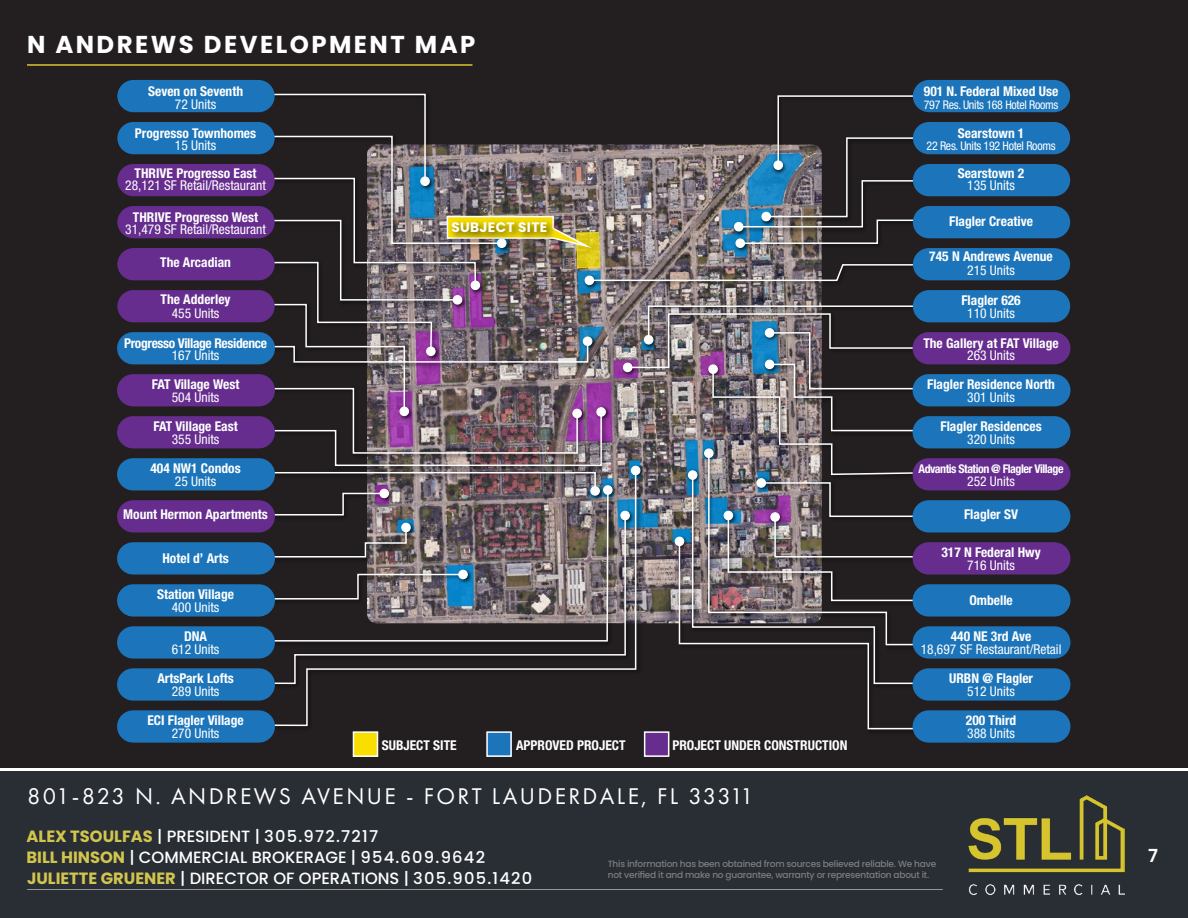
<style>
.page{position:relative;width:1188px;height:918px;background:#fff}
.page>*{position:absolute;margin:0;border:0;box-sizing:border-box;transform-origin:0 0}
.Project_Name__Black__Align_to_Left{font:700 24.45px "Poppins";letter-spacing:.1em;color:#fff}
.t1{font:23.55px "Futura PT";letter-spacing:.1em;color:#fff}
.t2{font:600 18px "Poppins";color:#fff}
.t3{font:500 16.35px "Poppins";color:#fff}
.t4{font:700 13.65px "Poppins";letter-spacing:.025em;color:#fff}
.t5{font:700 condensed 13.5px/13.5px "Helvetica Neue LT Pro";color:#fff;text-align:center}
.t6{font:condensed 13.5px/13.5px "Helvetica Neue LT Pro";color:#fff;text-align:center}
.t7{font:700 condensed 13.5px/12px "Helvetica Neue LT Pro";letter-spacing:-.025em;color:#fff;text-align:center}
.t8{font:condensed 12px "Helvetica Neue LT Pro";letter-spacing:-.025em;color:#fff}
.t9{font:700 condensed 12px "Helvetica Neue LT Pro";letter-spacing:-.04em;color:#fff}
.t10{font:500 9px "Poppins";letter-spacing:-.025em;color:#7d7d7d}
.s1{font-weight:400}
.s2{font-weight:700}
.s3{font-weight:700;color:#d2c54e}
</style>
<div class="page">
<div style="left:0;top:771px;width:1188px;height:147px;background:#292e35"></div>
<hr style="left:27px;top:889px;width:916px;height:1px;background:#969696">
<img style="left:968px;top:795px;width:156px;height:101px">
<div style="left:0;top:0;width:1188px;height:767px;background:#231f20"></div>
<svg style="left:867px;top:646px;width:54px;height:84px"></svg>
<div style="left:117px;top:80px;width:158px;height:32px;background:#1c75ba;border-radius:16px"></div>
<div style="left:117px;top:122px;width:158px;height:32px;background:#1c75ba;border-radius:16px"></div>
<div style="left:117px;top:164px;width:158px;height:32px;background:#662d8f;border-radius:16px"></div>
<div style="left:117px;top:206px;width:158px;height:32px;background:#662d8f;border-radius:16px"></div>
<div style="left:117px;top:248px;width:158px;height:32px;background:#662d8f;border-radius:16px"></div>
<div style="left:117px;top:290px;width:158px;height:32px;background:#662d8f;border-radius:16px"></div>
<div style="left:117px;top:332px;width:158px;height:32px;background:#1c75ba;border-radius:16px"></div>
<div style="left:117px;top:374px;width:158px;height:32px;background:#662d8f;border-radius:16px"></div>
<div style="left:117px;top:416px;width:158px;height:32px;background:#662d8f;border-radius:16px"></div>
<div style="left:117px;top:458px;width:158px;height:32px;background:#1c75ba;border-radius:16px"></div>
<div style="left:117px;top:500px;width:158px;height:32px;background:#662d8f;border-radius:16px"></div>
<div style="left:117px;top:542px;width:158px;height:33px;background:#1c75ba;border-radius:16px"></div>
<div style="left:117px;top:584px;width:158px;height:33px;background:#1c75ba;border-radius:16px"></div>
<div style="left:117px;top:626px;width:158px;height:33px;background:#1c75ba;border-radius:16px"></div>
<svg style="left:128px;top:489px;width:509px;height:238px"></svg>
<div style="left:117px;top:668px;width:158px;height:33px;background:#1c75ba;border-radius:16px"></div>
<div style="left:117px;top:710px;width:158px;height:33px;background:#1c75ba;border-radius:16px"></div>
<div style="left:913px;top:122px;width:157px;height:32px;background:#1c75ba;border-radius:16px"></div>
<div style="left:913px;top:164px;width:157px;height:32px;background:#1c75ba;border-radius:16px"></div>
<div style="left:913px;top:206px;width:157px;height:32px;background:#1c75ba;border-radius:16px"></div>
<div style="left:913px;top:248px;width:157px;height:32px;background:#1c75ba;border-radius:16px"></div>
<div style="left:913px;top:290px;width:157px;height:32px;background:#1c75ba;border-radius:16px"></div>
<div style="left:913px;top:332px;width:157px;height:32px;background:#662d8f;border-radius:16px"></div>
<div style="left:913px;top:374px;width:157px;height:32px;background:#1c75ba;border-radius:16px"></div>
<div style="left:913px;top:416px;width:157px;height:32px;background:#1c75ba;border-radius:16px"></div>
<div style="left:913px;top:458px;width:157px;height:32px;background:#662d8f;border-radius:16px"></div>
<div style="left:913px;top:500px;width:157px;height:32px;background:#1c75ba;border-radius:16px"></div>
<div style="left:913px;top:542px;width:157px;height:33px;background:#662d8f;border-radius:16px"></div>
<div style="left:913px;top:584px;width:157px;height:33px;background:#1c75ba;border-radius:16px"></div>
<div style="left:913px;top:626px;width:157px;height:33px;background:#1c75ba;border-radius:16px"></div>
<div style="left:913px;top:668px;width:157px;height:33px;background:#1c75ba;border-radius:16px"></div>
<div style="left:913px;top:710px;width:157px;height:33px;background:#1c75ba;border-radius:16px"></div>
<div style="left:913px;top:80px;width:157px;height:32px;background:#1c75ba;border-radius:16px"></div>
<img style="left:259px;top:93px;width:672px;height:553px">
<img style="left:445px;top:214px;width:116px;height:40px">
<div style="left:353px;top:732px;width:24px;height:24px;background:#f8df00"></div>
<div style="left:353px;top:731px;width:25px;height:26px;border:2px solid #fff"></div>
<div style="left:487px;top:732px;width:24px;height:24px;background:#1c75ba"></div>
<div style="left:486px;top:731px;width:26px;height:26px;border:2px solid #fff"></div>
<div style="left:645px;top:732px;width:24px;height:24px;background:#662d8f"></div>
<div style="left:644px;top:731px;width:25px;height:26px;border:2px solid #fff"></div>
<hr style="left:27px;top:64px;width:445px;height:2px;background:#d6c42c">
<p class="Project_Name__Black__Align_to_Left" style="left:27px;top:30px;width:450px">N ANDREWS DEVELOPMENT MAP</p>
<p class="t5" style="left:148px;top:84px;width:97px">Seven on Seventh<br><span class="s1">72 Units</span></p>
<p class="t5" style="left:135px;top:126px;width:123px">Progresso Townhomes</p>
<p class="t6" style="left:175px;top:138px;width:43px">15 Units</p>
<p class="t6" style="left:125px;top:168px;width:142px;line-height:12px"><span class="s2">THRIVE Progresso East<br></span>28,121 SF Retail/Restaurant</p>
<p class="t6" style="left:125px;top:211px;width:142px;line-height:12px"><span class="s2">THRIVE Progresso West<br></span>31,479 SF Retail/Restaurant</p>
<p class="t5" style="left:160px;top:255px;width:72px">The Arcadian</p>
<p class="t5" style="left:161px;top:293px;width:72px">The Adderley<br><span class="s1">455 Units</span></p>
<p class="t7" style="left:124px;top:337px;width:144px">Progresso Village Residence<br><span class="s1">167 Units</span></p>
<p class="t5" style="left:152px;top:377px;width:89px">FAT Village West<br><span class="s1">504 Units</span></p>
<p class="t5" style="left:153px;top:419px;width:86px">FAT Village East<br><span class="s1">355 Units</span></p>
<p class="t5" style="left:151px;top:461px;width:92px">404 NW1 Condos<br><span class="s1">25 Units</span></p>
<p class="t5" style="left:123px;top:507px;width:146px">Mount Hermon Apartments</p>
<p class="t5" style="left:162px;top:551px;width:68px">Hotel d’ Arts</p>
<p class="t5" style="left:157px;top:587px;width:79px">Station Village<br><span class="s1">400 Units</span></p>
<p class="t6" style="left:172px;top:629px;width:49px"><span class="s2">DNA<br></span>612 Units</p>
<p class="t5" style="left:157px;top:671px;width:78px">ArtsPark Lofts<br><span class="s1">289 Units</span></p>
<p class="t5" style="left:147px;top:713px;width:98px">ECI Flagler Village<br><span class="s1">270 Units</span></p>
<p class="t4" style="left:451px;top:220px;width:97px">SUBJECT SITE</p>
<p class="t5" style="left:382px;top:739px;width:76px">SUBJECT SITE</p>
<p class="t5" style="left:516px;top:739px;width:111px">APPROVED PROJECT</p>
<p class="t5" style="left:672px;top:739px;width:177px">PROJECT UNDER CONSTRUCTION</p>
<h2 class="t1" style="left:27px;top:782px;width:728px">801-823 N. ANDREWS AVENUE - FORT LAUDERDALE, FL 33311</h2>
<p class="t5" style="left:924px;top:84px;width:136px">901 N. Federal Mixed Use</p>
<p class="t8" style="left:924px;top:98px;width:136px">797 Res. Units 168 Hotel Rooms</p>
<p class="t5" style="left:958px;top:126px;width:68px">Searstown 1</p>
<p class="t8" style="left:927px;top:139px;width:131px">22 Res. Units 192 Hotel Rooms</p>
<p class="t5" style="left:958px;top:167px;width:68px;line-height:12px">Searstown 2<br><span class="s1">135 Units</span></p>
<p class="t5" style="left:949px;top:215px;width:85px">Flagler Creative</p>
<p class="t5" style="left:929px;top:249px;width:125px">745 N Andrews Avenue<br><span class="s1">215 Units</span></p>
<p class="t5" style="left:961px;top:293px;width:61px">Flagler 626<br><span class="s1">110 Units</span></p>
<p class="t5" style="left:923px;top:337px;width:137px;line-height:12px">The Gallery at FAT Village<br><span class="s1">263 Units</span></p>
<p class="t5" style="left:927px;top:377px;width:129px">Flagler Residence North<br><span class="s1">301 Units</span></p>
<p class="t5" style="left:940px;top:419px;width:103px">Flagler Residences<br><span class="s1">320 Units</span></p>
<p class="t9" style="left:919px;top:461px;width:147px">Advantis Station @ Flagler Village</p>
<p class="t6" style="left:967px;top:475px;width:49px">252 Units</p>
<p class="t5" style="left:964px;top:507px;width:56px">Flagler SV</p>
<p class="t5" style="left:941px;top:545px;width:101px">317 N Federal Hwy<br><span class="s1">716 Units</span></p>
<p class="t5" style="left:969px;top:593px;width:45px">Ombelle</p>
<p class="t6" style="left:921px;top:629px;width:142px"><span class="s2">440 NE 3rd Ave<br></span>18,697 SF Restaurant/Retail</p>
<p class="t5" style="left:949px;top:671px;width:86px">URBN @ Flagler<br><span class="s1">512 Units</span></p>
<p class="t5" style="left:966px;top:713px;width:52px;text-align:left">200 Third<br><span class="s1">388 Units</span></p>
<p class="t3" style="left:27px;top:827px;width:353px"><span class="s3">ALEX TSOULFAS</span> | PRESIDENT | 305.972.7217</p>
<p class="t3" style="left:27px;top:868px;width:507px"><span class="s3">JULIETTE GRUENER</span> | DIRECTOR OF OPERATIONS | 305.905.1420</p>
<p class="t3" style="left:27px;top:847px;width:460px"><span class="s3">BILL HINSON</span> | COMMERCIAL BROKERAGE | 954.609.9642</p>
<p class="t10" style="left:608px;top:858px;width:330px">This information has been obtained from sources believed reliable. We have</p>
<p class="t10" style="left:608px;top:869px;width:323px">not verified it and make no guarantee, warranty or representation about it.</p>
<h3 class="t2" style="left:1148px;top:845px;width:11px">7</h3>
</div>
